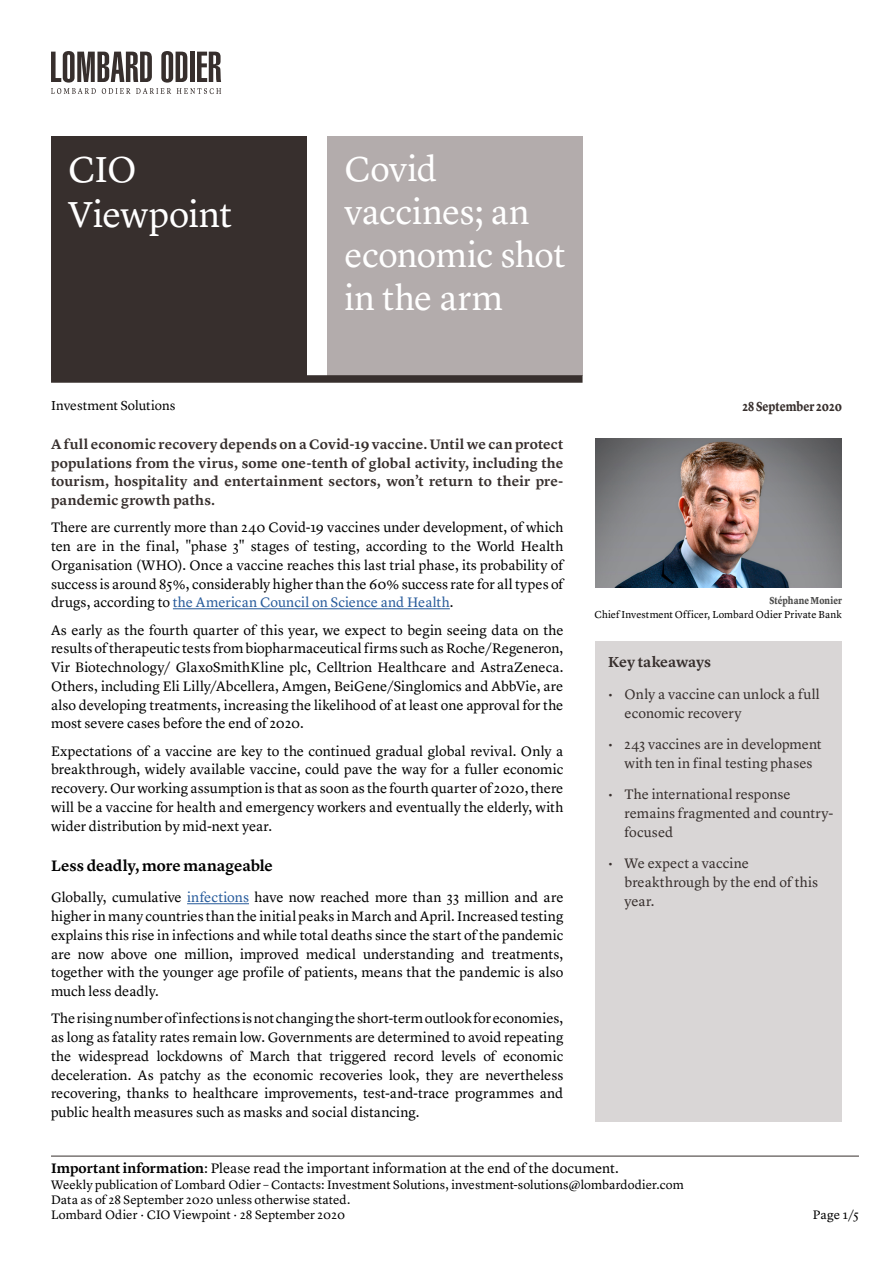
<style>
.page{position:relative;width:893px;height:1263px;background:#fff}
.page>*{position:absolute;margin:0;border:0;box-sizing:border-box;transform-origin:0 0}
.t1{font:37.5px/45px "Lyon Text";letter-spacing:-.015em;color:#fff}
.t2{font:36px/43.2px "Lyon Text";letter-spacing:-.015em;color:#fff}
.t3{font:600 15.75px "Lyon Text";letter-spacing:-.005em;color:#000}
.t4{font:600 15px "Lyon Text";letter-spacing:-.005em;color:#372f2d}
.t5{font:14.25px/18.8px "Lyon Text";color:#000;text-align:justify}
.t6{font:600 14.25px/18.8px "Lyon Text";letter-spacing:.01em;color:#372f2d;text-align:justify}
.t7{font:14.25px/18.8px "Lyon Text";color:#372f2d}
.t8{font:13.5px "Lyon Text";color:#000}
.t9{font:700 13.5px "Lyon Text";color:#372f2d;scale:.82 1}
.t10{font:12.75px/15.3px "Lyon Text";letter-spacing:.005em;color:#000}
.t11{font:10.5px "Lyon Text";letter-spacing:.005em;color:#000}
.t12{font:700 10.5px "Lyon Text";letter-spacing:.005em;color:#4a4a49;scale:.82 1}
.s1{color:#275b9b}
.s2{font-weight:600}
</style>
<div class="page">
<div style="left:51px;top:136px;width:255px;height:239px;background:#372f2d"></div>
<svg style="left:51px;top:51px;width:170px;height:43px"></svg>
<div style="left:327px;top:136px;width:256px;height:240px;background:#b3acac"></div>
<div style="left:51px;top:375px;width:532px;height:8px;background:#372f2d"></div>
<hr style="left:51px;top:1156px;width:808px;height:1px;background:#372f2d">
<hr style="left:173px;top:608px;width:277px;height:1px;background:#275b9b">
<hr style="left:187px;top:903px;width:62px;height:1px;background:#275b9b">
<img style="left:595px;top:438px;width:247px;height:150px">
<div style="left:595px;top:641px;width:247px;height:480px;background:#d9d6d6"></div>
<h1 class="t1" style="left:68px;top:143px;width:165px">CIO<br>Viewpoint</h1>
<h2 class="t2" style="left:344px;top:144px;width:222px">Covid vaccines; an economic shot in the arm</h2>
<p class="t8" style="left:51px;top:395px;width:126px">Investment Solutions</p>
<p class="t6" style="left:51px;top:433px;width:514px">A full economic recovery depends on a Covid-19 vaccine. Until we can protect populations from the virus, some one-tenth of global activity, including the tourism, hospitality and entertainment sectors, won’t return to their pre&shy;pandemic growth paths.</p>
<p class="t5" style="left:51px;top:517px;width:514px">There are currently more than 240 Covid-19 vaccines under development, of which ten are in the final, "phase 3" stages of testing, according to the World Health Organisation (WHO). Once a vaccine reaches this last trial phase, its probability of success is around 85%, considerably higher than the 60% success rate for all types of drugs, according to <span class="s1">the American Council on Science and Health</span>.</p>
<p class="t5" style="left:51px;top:619px;width:514px">As early as the fourth quarter of this year, we expect to begin seeing data on the results of therapeutic tests from biopharmaceutical firms such as Roche/Regeneron, Vir Biotechnology/ GlaxoSmithKline plc, Celltrion Healthcare and AstraZeneca.<br>Others, including Eli Lilly/Abcellera, Amgen, BeiGene/Singlomics and AbbVie, are also developing treatments, increasing the likelihood of at least one approval for the most severe cases before the end of 2020.</p>
<p class="t5" style="left:51px;top:740px;width:514px">Expectations of a vaccine are key to the continued gradual global revival. Only a breakthrough, widely available vaccine, could pave the way for a fuller economic recovery. Our working assumption is that as soon as the fourth quarter of 2020, there will be a vaccine for health and emergency workers and eventually the elderly, with wider distribution by mid-next year.</p>
<p class="t3" style="left:51px;top:853px;width:223px">Less deadly, more manageable</p>
<p class="t5" style="left:51px;top:887px;width:514px">Globally, cumulative <span class="s1">infections</span> have now reached more than 33 million and are higher in many countries than the initial peaks in March and April. Increased testing explains this rise in infections and while total deaths since the start of the pandemic are now above one million, improved medical understanding and treatments, together with the younger age profile of patients, means that the pandemic is also much less deadly.</p>
<p class="t5" style="left:51px;top:1008px;width:514px">The rising number of infections is not changing the short-term outlook for economies, as long as fatality rates remain low. Governments are determined to avoid repeating the widespread lockdowns of March that triggered record levels of economic deceleration. As patchy as the economic recoveries look, they are nevertheless recovering, thanks to healthcare improvements, test-and-trace programmes and public health measures such as masks and social distancing.</p>
<p class="t9" style="left:742px;top:396px;width:123px">28 September 2020</p>
<p class="t12" style="left:769px;top:592px;width:90px">Stéphane Monier</p>
<p class="t11" style="left:595px;top:606px;width:249px">Chief Investment Officer, Lombard Odier Private Bank</p>
<p class="t4" style="left:608px;top:651px;width:105px">Key takeaways</p>
<p class="t7" style="left:625px;top:683px;width:197px;text-indent:-17px">• Only a vaccine can unlock a full economic recovery</p>
<p class="t7" style="left:608px;top:734px;width:215px;text-align:center">• 243 vaccines are in development with ten in final testing phases</p>
<p class="t7" style="left:625px;top:784px;width:210px;text-indent:-17px">• The international response remains fragmented and country&shy;focused</p>
<p class="t7" style="left:625px;top:853px;width:195px;text-indent:-17px">• We expect a vaccine breakthrough by the end of this year.</p>
<p class="t5" style="left:51px;top:1158px;width:569px"><span class="s2">Important information</span>: Please read the important information at the end of the document.</p>
<p class="t10" style="left:51px;top:1175px;width:634px">Weekly publication of Lombard Odier – Contacts: Investment Solutions, investment-solutions@lombardodier.com<br>Data as of 28 September 2020 unless otherwise stated.<br>Lombard Odier · CIO Viewpoint · 28 September 2020</p>
<p class="t10" style="left:813px;top:1206px;width:47px">Page 1/5</p>
</div>
